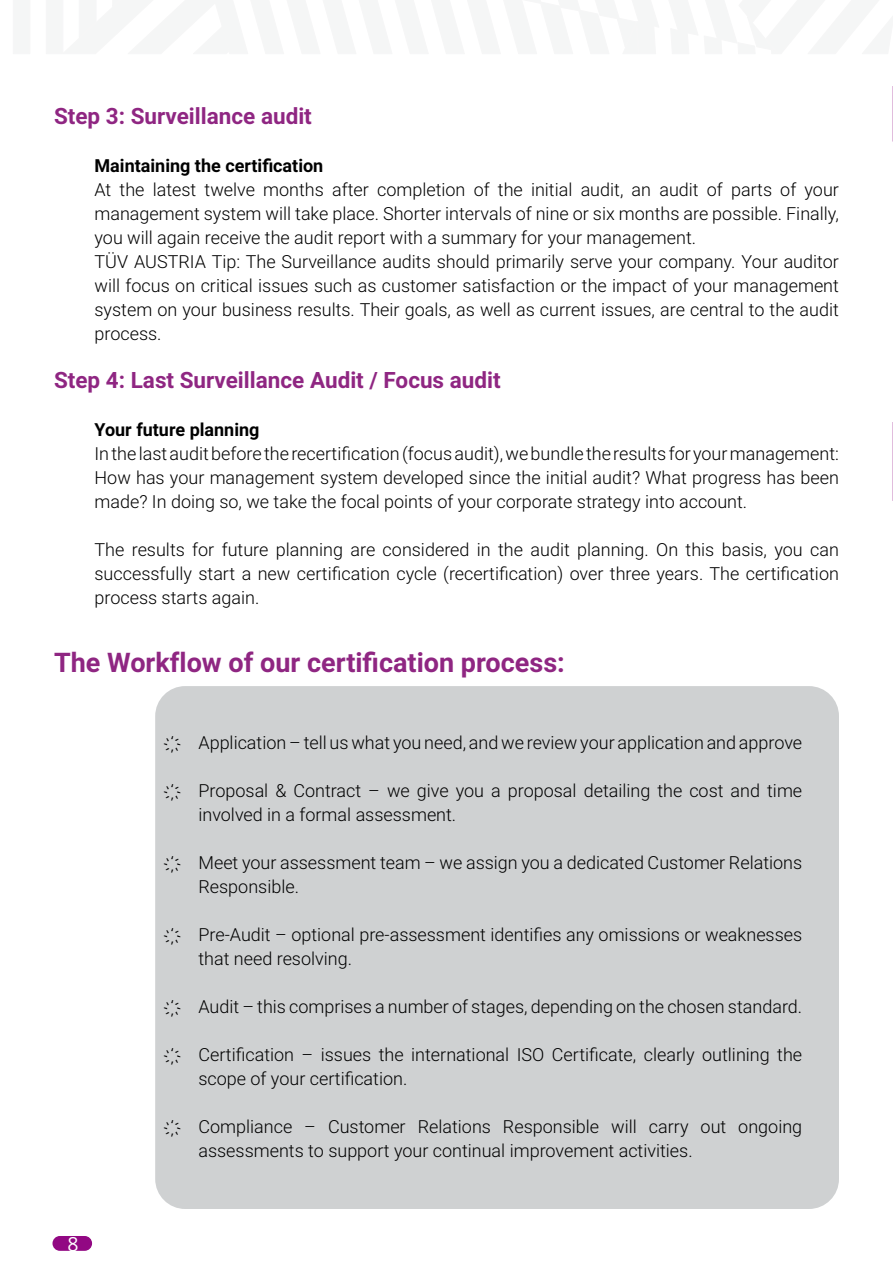
<style>
.page{position:relative;width:893px;height:1263px;background:#fff}
.page>*{position:absolute;margin:0;border:0;box-sizing:border-box;transform-origin:0 0}
.t1{font:700 27px "Roboto";color:#8f2682}
.t2{font:700 22.5px "Roboto";color:#8f2682}
.t3{font:19.5px "Open Sans";color:#fff}
.t4{font:300 18px/24px "Roboto";color:#000}
.t5{font:700 18px "Roboto";color:#000}
</style>
<div class="page">
<div style="left:53px;top:1237px;width:38px;height:13px;background:#920883;border-radius:7px"></div>
<div style="left:52px;top:1236px;width:40px;height:15px;border:2px solid #920883;border-radius:7px"></div>
<svg style="left:892px;top:86px;width:1px;height:56px"></svg>
<div style="left:155px;top:686px;width:684px;height:523px;background:#cfd1d2;border-radius:30px"></div>
<svg style="left:892px;top:422px;width:1px;height:79px"></svg>
<p class="t2" style="left:54px;top:100px;width:259px">Step 3: Surveillance audit</p>
<p class="t5" style="left:94px;top:153px;width:230px">Maintaining the certification</p>
<p class="t4" style="left:94px;top:176px;width:746px">At the latest twelve months after completion of the initial audit, an audit of parts of your management system will take place. Shorter intervals of nine or six months are possible. Finally, you will again receive the audit report with a summary for your management.<br>TÜV AUSTRIA Tip: The Surveillance audits should primarily serve your company. Your auditor will focus on critical issues such as customer satisfaction or the impact of your management system on your business results. Their goals, as well as current issues, are central to the audit process.</p>
<p class="t2" style="left:54px;top:364px;width:448px">Step 4: Last Surveillance Audit / Focus audit</p>
<p class="t5" style="left:94px;top:417px;width:166px">Your future planning</p>
<p class="t4" style="left:94px;top:440px;width:746px;text-align:justify">In the last audit before the recertification (focus audit), we bundle the results for your management:<br>How has your management system developed since the initial audit? What progress has been made? In doing so, we take the focal points of your corporate strategy into account.</p>
<p class="t4" style="left:94px;top:536px;width:746px;text-align:justify">The results for future planning are considered in the audit planning. On this basis, you can successfully start a new certification cycle (recertification) over three years. The certification process starts again.</p>
<h1 class="t1" style="left:54px;top:644px;width:512px">The Workflow of our certification process:</h1>
<p class="t3" style="left:67px;top:1230px;width:13px">8</p>
<p class="t4" style="left:171px;top:730px;width:632px">҉ Application – tell us what you need, and we review your application and approve</p>
<p class="t4" style="left:198px;top:778px;width:605px;text-indent:-27px">҉ Proposal &amp; Contract – we give you a proposal detailing the cost and time involved in a formal assessment.</p>
<p class="t4" style="left:198px;top:850px;width:605px;text-indent:-27px">҉ Meet your assessment team – we assign you a dedicated Customer Relations<br>Responsible.</p>
<p class="t4" style="left:198px;top:922px;width:605px;text-indent:-27px">҉ Pre-Audit – optional pre-assessment identifies any omissions or weaknesses that need resolving.</p>
<p class="t4" style="left:171px;top:994px;width:632px">҉ Audit – this comprises a number of stages, depending on the chosen standard.</p>
<p class="t4" style="left:198px;top:1042px;width:605px;text-indent:-27px">҉ Certification – issues the international ISO Certificate, clearly outlining the scope of your certification.</p>
<p class="t4" style="left:198px;top:1114px;width:605px;text-indent:-27px">҉ Compliance – Customer Relations Responsible will carry out ongoing assessments to support your continual improvement activities.</p>
</div>
